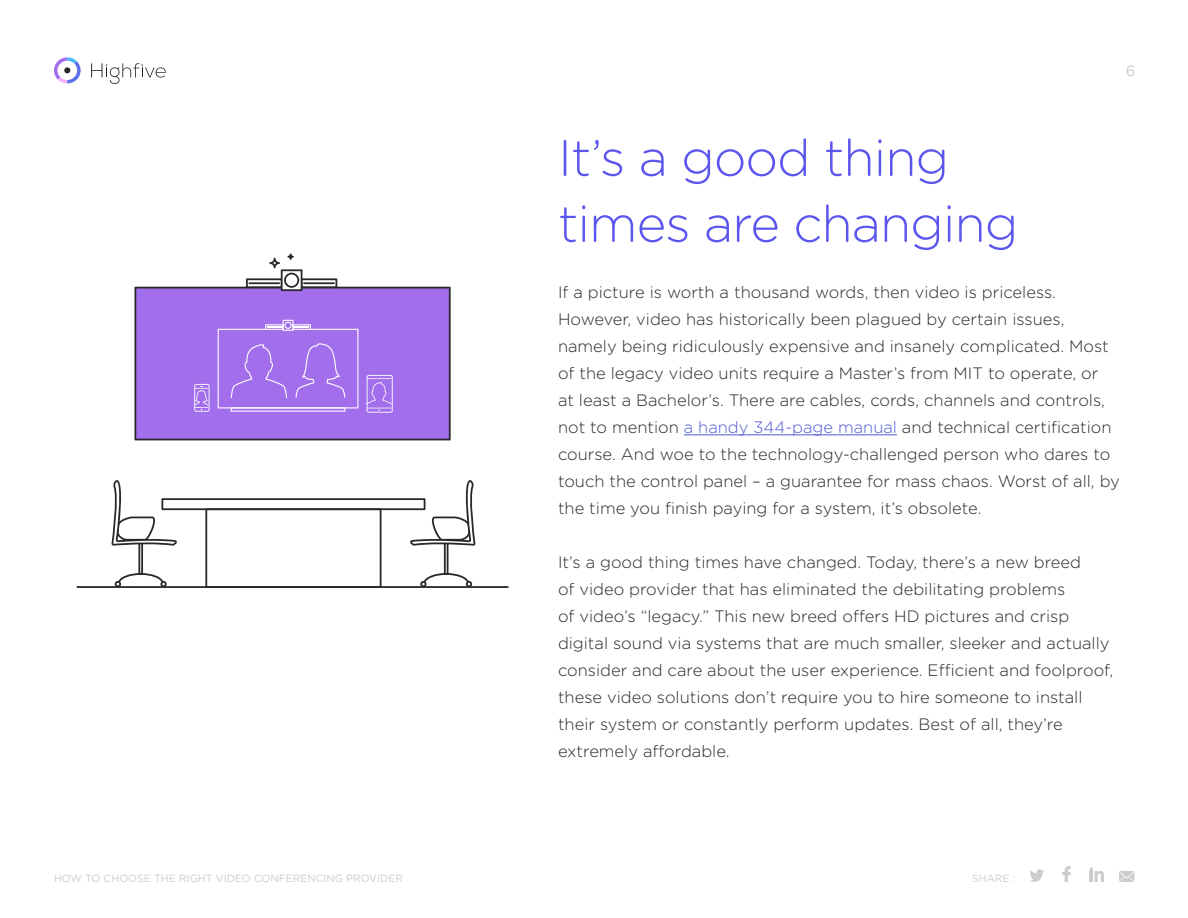
<style>
.page{position:relative;width:1188px;height:918px;background:#fff}
.page>*{position:absolute;margin:0;border:0;box-sizing:border-box;transform-origin:0 0}
.t1{font:300 51px/66px "Gotham Rounded";letter-spacing:-.02em;color:#5b56ee}
.t2{font:300 16.5px/27px "Gotham Rounded";color:#26292b}
.t3{font:15px "Gotham Rounded";color:#ccc}
.t4{font:10.5px "Gotham Rounded";color:#ccc}
.s1{color:#4f5cd6}
</style>
<div class="page">
<svg style="left:54px;top:57px;width:27px;height:26px"></svg>
<svg style="left:91px;top:63px;width:75px;height:21px"></svg>
<svg style="left:1030px;top:869px;width:14px;height:13px"></svg>
<svg style="left:1062px;top:866px;width:9px;height:16px"></svg>
<svg style="left:1090px;top:867px;width:14px;height:15px"></svg>
<hr style="left:684px;top:434px;width:213px;height:1px;background:#4f5cd6">
<hr style="left:76px;top:586px;width:433px;height:2px;background:#26292b">
<svg style="left:111px;top:480px;width:364px;height:108px"></svg>
<div style="left:134px;top:287px;width:317px;height:153px;background:#a36eeb"></div>
<svg style="left:246px;top:253px;width:91px;height:38px"></svg>
<div style="left:231px;top:407px;width:114px;height:5px;background:#e5d6f9"></div>
<hr style="left:232px;top:408px;width:112px;height:3px;background:#fff">
<svg style="left:218px;top:320px;width:140px;height:88px;background:#a978ec"></svg>
<svg style="left:366px;top:375px;width:27px;height:38px"></svg>
<svg style="left:194px;top:384px;width:16px;height:28px"></svg>
<svg style="left:1119px;top:871px;width:15px;height:11px"></svg>
<p class="t4" style="left:54px;top:872px;width:351px">HOW TO CHOOSE THE RIGHT VIDEO CONFERENCING PROVIDER</p>
<p class="t3" style="left:1126px;top:60px;width:11px">6</p>
<h1 class="t1" style="left:558px;top:122px;width:462px">It’s a good thing times are changing</h1>
<p class="t2" style="left:558px;top:278px;width:563px">If a picture is worth a thousand words, then video is priceless.<br>However, video has historically been plagued by certain issues, namely being ridiculously expensive and insanely complicated. Most of the legacy video units require a Master’s from MIT to operate, or<br>at least a Bachelor’s. There are cables, cords, channels and controls, not to mention <span class="s1">a handy 344-page manual</span> and technical certification course. And woe to the technology-challenged person who dares to touch the control panel – a guarantee for mass chaos. Worst of all, by the time you finish paying for a system, it’s obsolete.</p>
<p class="t2" style="left:558px;top:548px;width:557px">It’s a good thing times have changed. Today, there’s a new breed<br>of video provider that has eliminated the debilitating problems<br>of video’s “legacy.” This new breed offers HD pictures and crisp digital sound via systems that are much smaller, sleeker and actually consider and care about the user experience. Efficient and foolproof, these video solutions don’t require you to hire someone to install their system or constantly perform updates. Best of all, they’re extremely affordable.</p>
<p class="t4" style="left:972px;top:872px;width:45px">SHARE :</p>
</div>
